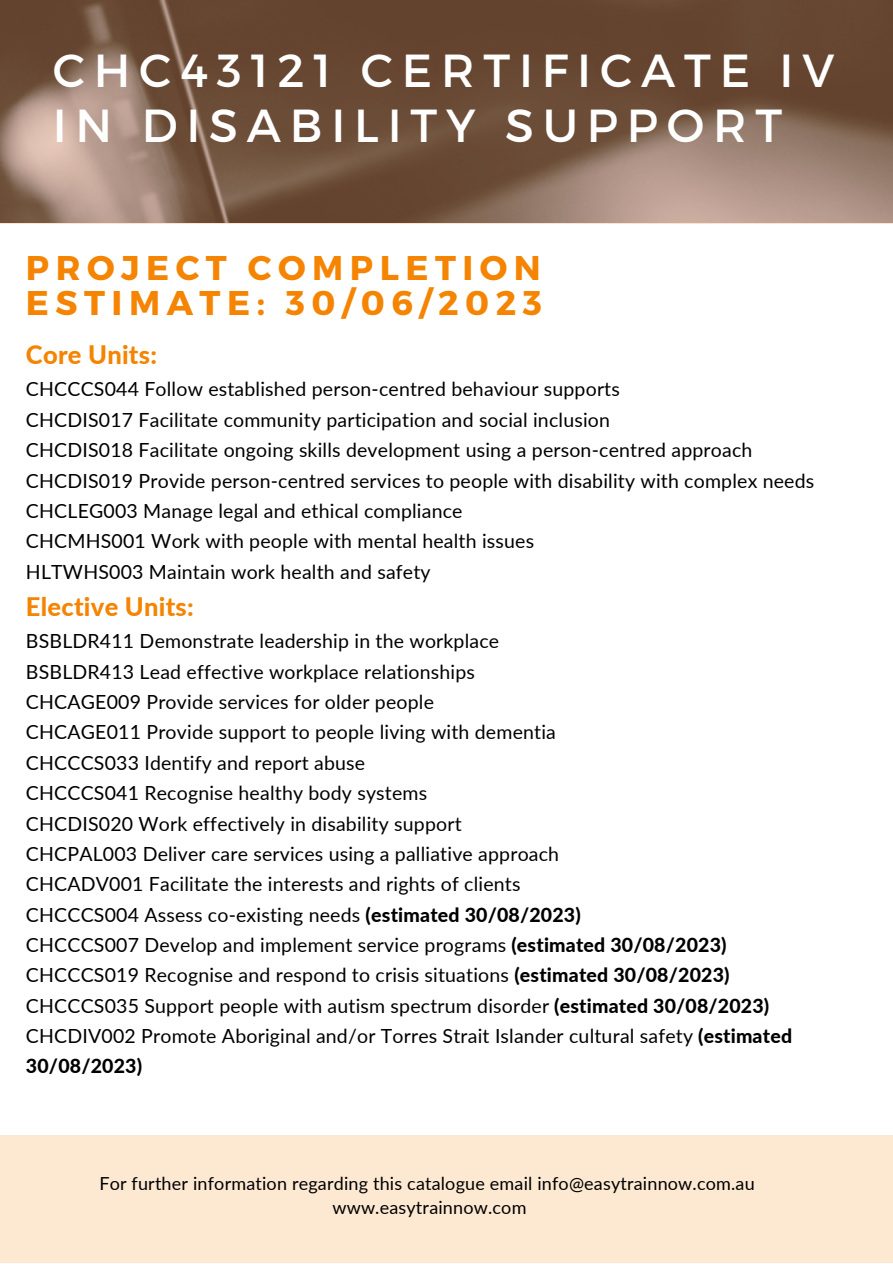
<style>
.page{position:relative;width:893px;height:1264px;background:#fff}
.page>*{position:absolute;margin:0;border:0;box-sizing:border-box;transform-origin:0 0}
.t1{font:46.35px/55.1px "Montserrat";letter-spacing:.19em;color:#fff}
.t2{font:700 34.2px/34.8px "Montserrat";letter-spacing:.19em;color:#f48401}
.t3{font:800 25.5px "Lato";letter-spacing:.01em;color:#f48401}
.t4{font:19.5px/30.3px "Lato";letter-spacing:.01em;color:#000}
.t5{font:18px/23.5px "Lato";letter-spacing:.01em;color:#000;text-align:center}
.s1{font-weight:800}
</style>
<div class="page">
<div style="left:0;top:1135px;width:892px;height:127px;background:#fde9d2"></div>
<svg style="left:0;top:0;width:892px;height:223px;background:#7c5d4a"></svg>
<h1 class="t1" style="left:53px;top:41px;width:783px">CHC43121 CERTIFICATE IV<br>IN DISABILITY SUPPORT</h1>
<h2 class="t2" style="left:26px;top:249px;width:517px">PROJECT COMPLETION<br>ESTIMATE: 30/06/2023</h2>
<h3 class="t3" style="left:26px;top:338px;width:132px">Core Units:</h3>
<p class="t4" style="left:26px;top:374px;width:789px">CHCCCS044 Follow established person-centred behaviour supports<br>CHCDIS017 Facilitate community participation and social inclusion<br>CHCDIS018 Facilitate ongoing skills development using a person-centred approach CHCDIS019 Provide person-centred services to people with disability with complex needs CHCLEG003 Manage legal and ethical compliance<br>CHCMHS001 Work with people with mental health issues<br>HLTWHS003 Maintain work health and safety</p>
<h3 class="t3" style="left:26px;top:590px;width:169px">Elective Units:</h3>
<p class="t4" style="left:26px;top:625px;width:767px">BSBLDR411 Demonstrate leadership in the workplace<br>BSBLDR413 Lead effective workplace relationships<br>CHCAGE009 Provide services for older people<br>CHCAGE011 Provide support to people living with dementia<br>CHCCCS033 Identify and report abuse<br>CHCCCS041 Recognise healthy body systems<br>CHCDIS020 Work effectively in disability support<br>CHCPAL003 Deliver care services using a palliative approach<br>CHCADV001 Facilitate the interests and rights of clients<br>CHCCCS004 Assess co-existing needs <span class="s1">(estimated 30/08/2023)<br></span>CHCCCS007 Develop and implement service programs <span class="s1">(estimated 30/08/2023)<br></span>CHCCCS019 Recognise and respond to crisis situations <span class="s1">(estimated 30/08/2023)<br></span>CHCCCS035 Support people with autism spectrum disorder <span class="s1">(estimated 30/08/2023)<br></span>CHCDIV002 Promote Aboriginal and/or Torres Strait Islander cultural safety <span class="s1">(estimated 30/08/2023)</span></p>
<p class="t5" style="left:99px;top:1171px;width:657px">For further information regarding this catalogue email info@easytrainnow.com.au www.easytrainnow.com</p>
</div>
